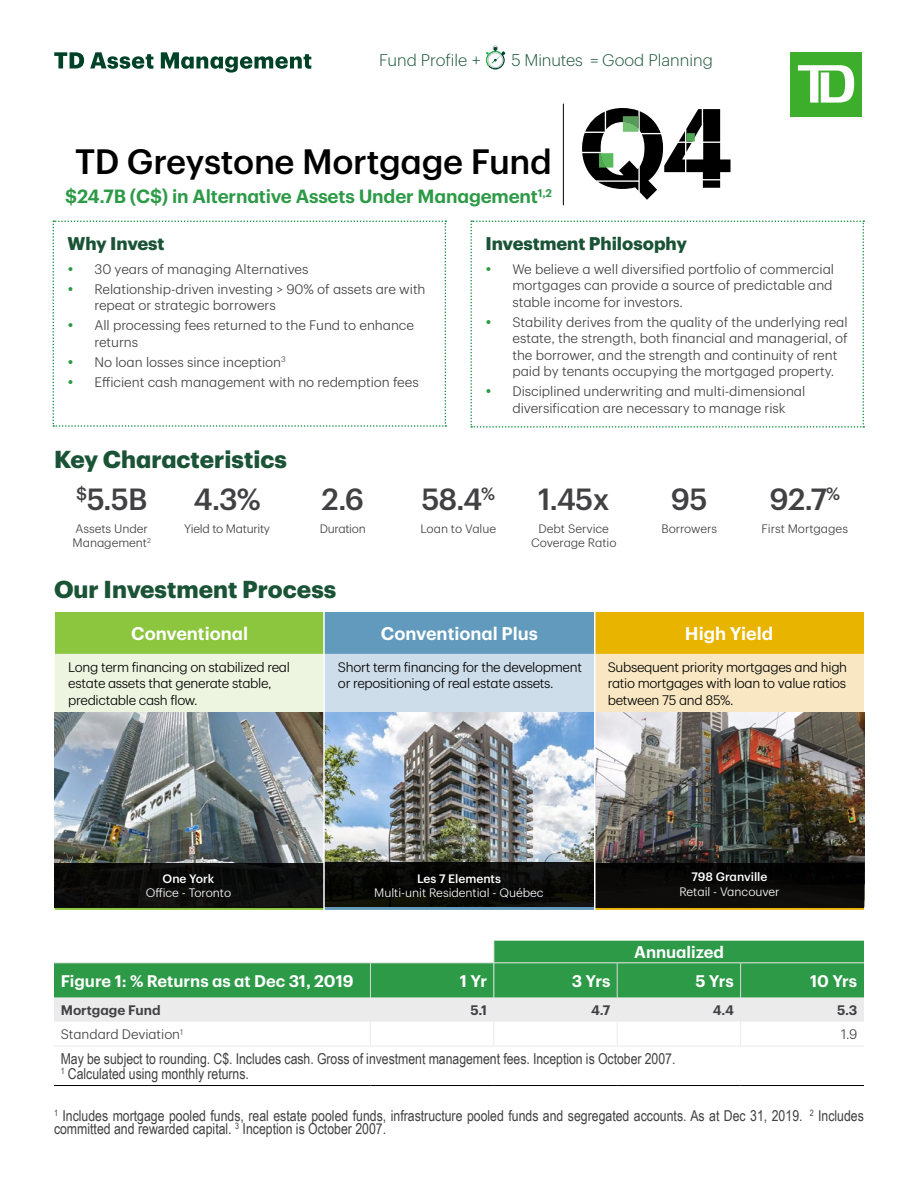
<style>
.page{position:relative;width:918px;height:1188px;background:#fff}
.page>*{position:absolute;margin:0;border:0;box-sizing:border-box;transform-origin:0 0}
.t1{font:500 34.5px "TD Graphik";letter-spacing:-.01em;color:#000}
.t2{font:500 30px "TD Graphik";letter-spacing:-.02em;color:#414042}
.t3{font:700 24px "TD Graphik";color:#1a5336}
.t4{font:600 18.75px "TD Graphik";letter-spacing:-.01em;color:#2d9a47}
.t5{font:600 18px "TD Graphik";color:#fff}
.t6{font:700 18px "TD Graphik";color:#1a5336}
.t7{font:600 16.5px "TD Graphik";color:#fff}
.t8{font:300 16.5px "TD Graphik";color:#1a5336}
.t9{font:15px/13.5px "Arial Narrow";color:#414042}
.t10{font:300 13.5px/16.5px "TD Graphik";letter-spacing:-.005em;color:#414042}
.t11{font:300 13.5px/16.5px "TD Graphik";letter-spacing:-.025em;color:#000}
.t12{font:600 13.5px "TD Graphik";color:#414042}
.t13{font:300 12px/13.5px "TD Graphik";letter-spacing:-.005em;color:#414042}
.t14{font:300 12px "TD Graphik";letter-spacing:-.005em;color:#fff}
.t15{font:500 12px "TD Graphik";color:#fff}
.t16{font:300 12px "TD Graphik";letter-spacing:-.025em;color:#414042}
</style>
<div class="page">
<div style="left:55px;top:612px;width:269px;height:42px;background:#8cc63f"></div>
<div style="left:324px;top:612px;width:270px;height:42px;background:#619abc"></div>
<div style="left:594px;top:612px;width:270px;height:42px;background:#e8b400"></div>
<div style="left:55px;top:654px;width:268px;height:58px;background:#edf5e0"></div>
<div style="left:325px;top:654px;width:269px;height:58px;background:#ceddea"></div>
<div style="left:596px;top:654px;width:268px;height:58px;background:#f8e7c2"></div>
<hr style="left:55px;top:907px;width:269px;height:3px;background:#8cc63f">
<hr style="left:594px;top:907px;width:270px;height:3px;background:#e8b400">
<hr style="left:324px;top:907px;width:270px;height:3px;background:#619abc">
<img style="left:55px;top:712px;width:809px;height:151px">
<div style="left:54px;top:863px;width:270px;height:44px;background:#0c0c0c"></div>
<div style="left:324px;top:863px;width:270px;height:44px;background:linear-gradient(to right,#080803,#0c0c0b)"></div>
<div style="left:594px;top:863px;width:270px;height:44px;background:#0a0908"></div>
<hr style="left:323px;top:604px;width:2px;height:308px;background:#fff">
<hr style="left:594px;top:604px;width:2px;height:308px;background:#fff">
<div style="left:790px;top:52px;width:72px;height:64px;background:#3dae2b"></div>
<svg style="left:798px;top:65px;width:56px;height:38px"></svg>
<svg style="left:54px;top:52px;width:257px;height:21px"></svg>
<svg style="left:486px;top:46px;width:19px;height:23px"></svg>
<hr style="left:563px;top:104px;width:1px;height:101px;background:#000">
<svg style="left:54px;top:941px;width:810px;height:57px;fill:#2d9a47"></svg>
<hr style="left:54px;top:1085px;width:316px;height:1px;background:#000">
<hr style="left:370px;top:1085px;width:124px;height:1px;background:#000">
<hr style="left:494px;top:1085px;width:123px;height:1px;background:#000">
<hr style="left:617px;top:1085px;width:124px;height:1px;background:#000">
<hr style="left:741px;top:1085px;width:123px;height:1px;background:#000">
<hr style="left:54px;top:1046px;width:316px;height:1px;background:#ecebec">
<hr style="left:370px;top:1046px;width:124px;height:1px;background:#ecebec">
<hr style="left:494px;top:1046px;width:123px;height:1px;background:#ecebec">
<hr style="left:617px;top:1046px;width:124px;height:1px;background:#ecebec">
<hr style="left:741px;top:1046px;width:123px;height:1px;background:#ecebec">
<hr style="left:370px;top:963px;width:1px;height:35px;background:#dcdadc">
<hr style="left:617px;top:963px;width:1px;height:35px;background:#dcdadc">
<hr style="left:740px;top:963px;width:1px;height:35px;background:#dcdadc">
<hr style="left:493px;top:963px;width:1px;height:35px;background:#ecebec">
<svg style="left:493px;top:941px;width:1px;height:21px"></svg>
<hr style="left:54px;top:962px;width:316px;height:1px;background:#ecebec">
<hr style="left:370px;top:962px;width:124px;height:1px;background:#ecebec">
<hr style="left:494px;top:962px;width:123px;height:1px;background:#ecebec">
<hr style="left:617px;top:962px;width:124px;height:1px;background:#ecebec">
<hr style="left:741px;top:962px;width:123px;height:1px;background:#ecebec">
<svg style="left:54px;top:998px;width:810px;height:48px"></svg>
<svg style="left:582px;top:108px;width:148px;height:92px"></svg>
<svg style="left:52px;top:220px;width:394px;height:207px"></svg>
<svg style="left:470px;top:220px;width:394px;height:208px"></svg>
<p class="t8" style="left:379px;top:48px;width:103px">Fund Profile +</p>
<p class="t8" style="left:512px;top:48px;width:203px">5 Minutes = Good Planning</p>
<h1 class="t1" style="left:75px;top:135px;width:478px">TD Greystone Mortgage Fund</h1>
<h3 class="t4" style="left:65px;top:182px;width:488px">$24.7B (C$) in Alternative Assets Under Management<sup>1,2</sup></h3>
<h3 class="t6" style="left:68px;top:230px;width:99px">Why Invest</h3>
<p class="t10" style="left:94px;top:258px;width:333px;line-height:20px">30 years of managing Alternatives<br>Relationship-driven investing &gt; 90% of assets are with</p>
<p class="t10" style="left:94px;top:294px;width:321px;line-height:20px">repeat or strategic borrowers<br>All processing fees returned to the Fund to enhance</p>
<p class="t10" style="left:94px;top:331px;width:326px;line-height:20px">returns<br>No loan losses since inception<sup>3<br></sup>Efficient cash management with no redemption fees</p>
<h3 class="t3" style="left:54px;top:441px;width:235px">Key Characteristics</h3>
<h3 class="t6" style="left:485px;top:230px;width:203px">Investment Philosophy</h3>
<p class="t10" style="left:512px;top:259px;width:323px;text-align:justify">We believe a well diversified portfolio of commercial mortgages can provide a source of predictable and stable income for investors.</p>
<p class="t10" style="left:512px;top:312px;width:337px">Stability derives from the quality of the underlying real estate, the strength, both financial and managerial, of the borrower, and the strength and continuity of rent paid by tenants occupying the mortgaged property.</p>
<p class="t10" style="left:512px;top:382px;width:294px">Disciplined underwriting and multi-dimensional diversification are necessary to manage risk</p>
<h2 class="t2" style="left:76px;top:477px;width:73px"><sup>$</sup>5.5B</h2>
<h2 class="t2" style="left:194px;top:477px;width:69px">4.3%</h2>
<h2 class="t2" style="left:322px;top:477px;width:44px">2.6</h2>
<h2 class="t2" style="left:421px;top:477px;width:75px">58.4<sup>%</sup></h2>
<h2 class="t2" style="left:538px;top:477px;width:73px">1.45x</h2>
<h2 class="t2" style="left:671px;top:477px;width:38px">95</h2>
<h2 class="t2" style="left:770px;top:477px;width:72px">92.7<sup>%</sup></h2>
<p class="t13" style="left:73px;top:521px;width:80px">Assets Under<br>Management<sup>2</sup></p>
<p class="t16" style="left:184px;top:520px;width:87px">Yield to Maturity</p>
<p class="t16" style="left:320px;top:520px;width:48px">Duration</p>
<p class="t13" style="left:420px;top:521px;width:77px">Loan to Value</p>
<p class="t13" style="left:531px;top:521px;width:87px;text-align:center">Debt Service<br>Coverage Ratio</p>
<p class="t13" style="left:661px;top:521px;width:57px">Borrowers</p>
<p class="t13" style="left:762px;top:521px;width:88px">First Mortgages</p>
<h3 class="t3" style="left:54px;top:571px;width:284px">Our Investment Process</h3>
<h3 class="t5" style="left:131px;top:620px;width:118px">Conventional</h3>
<h3 class="t5" style="left:381px;top:620px;width:158px">Conventional Plus</h3>
<h3 class="t5" style="left:685px;top:620px;width:90px">High Yield</h3>
<p class="t11" style="left:68px;top:657px;width:223px">Long term financing on stabilized real estate assets that generate stable, predictable cash flow.</p>
<p class="t11" style="left:338px;top:657px;width:246px">Short term financing for the development or repositioning of real estate assets.</p>
<p class="t11" style="left:608px;top:657px;width:241px;text-align:justify">Subsequent priority mortgages and high ratio mortgages with loan to value ratios between 75 and 85%.</p>
<p class="t15" style="left:163px;top:869px;width:53px">One York</p>
<p class="t14" style="left:146px;top:884px;width:87px">Office - Toronto</p>
<p class="t15" style="left:417px;top:869px;width:85px">Les 7 Elements</p>
<p class="t14" style="left:374px;top:884px;width:171px">Multi-unit Residential - Québec</p>
<p class="t15" style="left:692px;top:868px;width:77px">798 Granville</p>
<p class="t14" style="left:679px;top:883px;width:102px">Retail - Vancouver</p>
<p class="t7" style="left:634px;top:940px;width:91px">Annualized</p>
<p class="t7" style="left:61px;top:968px;width:294px">Figure 1: % Returns as at Dec 31, 2019</p>
<p class="t7" style="left:460px;top:968px;width:29px">1 Yr</p>
<p class="t7" style="left:572px;top:968px;width:40px">3 Yrs</p>
<p class="t7" style="left:695px;top:968px;width:40px">5 Yrs</p>
<p class="t7" style="left:810px;top:968px;width:49px">10 Yrs</p>
<p class="t12" style="left:61px;top:1000px;width:101px">Mortgage Fund</p>
<p class="t12" style="left:471px;top:1000px;width:18px">5.1</p>
<p class="t12" style="left:591px;top:1000px;width:21px">4.7</p>
<p class="t12" style="left:713px;top:1000px;width:23px">4.4</p>
<p class="t12" style="left:837px;top:1000px;width:21px">5.3</p>
<p class="t10" style="left:61px;top:1025px;width:124px">Standard Deviation<sup>1</sup></p>
<p class="t10" style="left:841px;top:1025px;width:18px">1.9</p>
<p class="t9" style="left:61px;top:1050px;width:616px;line-height:15px">May be subject to rounding. C$. Includes cash. Gross of investment management fees. Inception is October 2007.<br><sup>1</sup> Calculated using monthly returns.</p>
<p class="t9" style="left:54px;top:1108px;width:811px"><sup>1</sup> Includes mortgage pooled funds, real estate pooled funds, infrastructure pooled funds and segregated accounts. As at Dec 31, 2019. <sup>2</sup> Includes committed and rewarded capital. <sup>3</sup> Inception is October 2007.</p>
</div>
